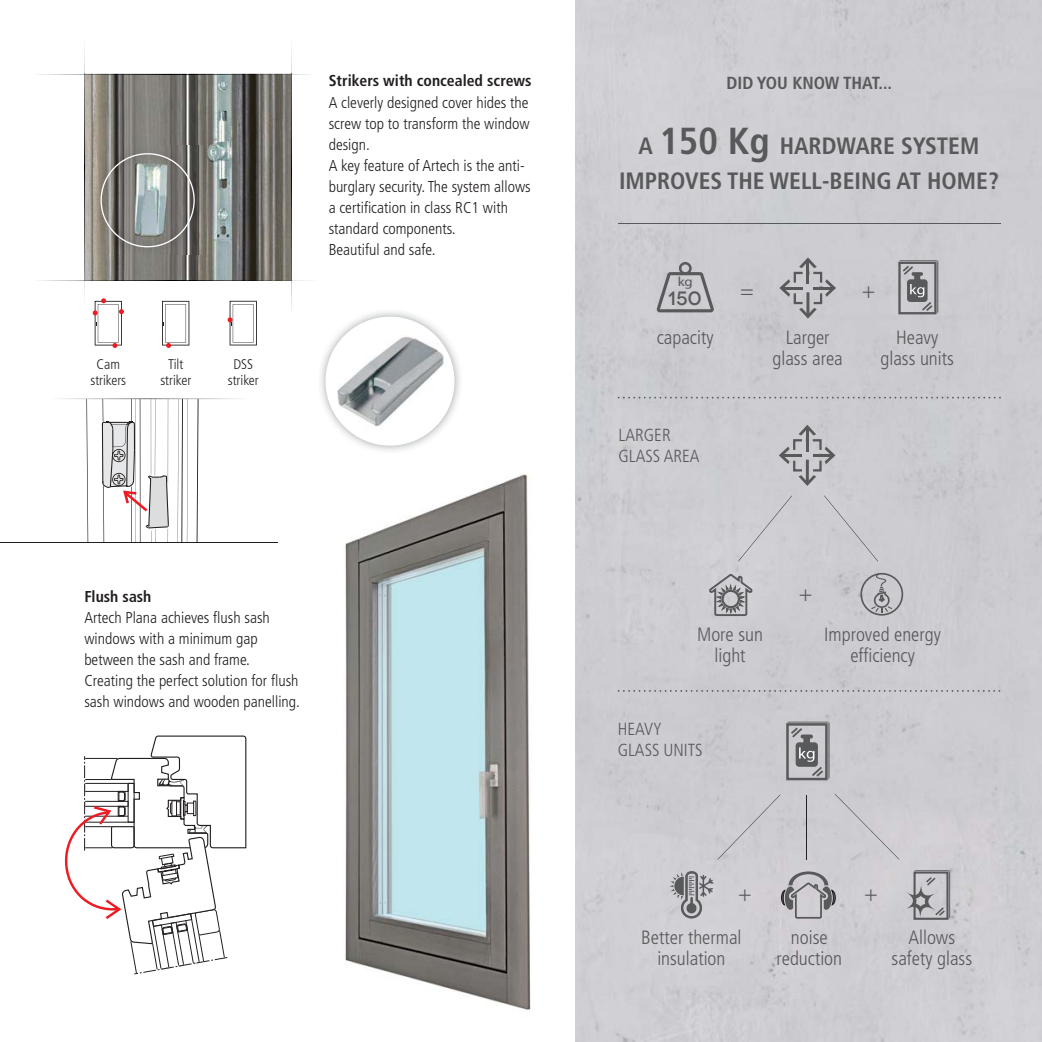
<style>
.page{position:relative;width:1042px;height:1042px;background:#fff}
.page>*{position:absolute;margin:0;border:0;box-sizing:border-box;transform-origin:0 0}
.t1{font:700 condensed 23.62px/35px "Frutiger LT Std";color:#58595b;text-align:center}
.t2{font:300 condensed 22.75px "Frutiger LT Std";color:#58595b}
.t3{font:300 condensed 19.25px/21px "Frutiger LT Std";color:#58595b;text-align:center}
.t4{font:500 19.25px "Novecentowide";color:#58595b}
.t5{font:300 condensed 17.5px/21px "Frutiger LT Std";color:#58595b}
.t6{font:700 condensed 17.5px "Frutiger LT Std";color:#58595b}
.t7{font:300 condensed 15.75px/21px "Frutiger LT Std";color:#231f20}
.t8{font:700 condensed 15.75px "Frutiger LT Std";color:#231f20}
.t9{font:300 condensed 14px/16.8px "Frutiger LT Std";color:#231f20;text-align:center}
.t10{font:13.3px "Myriad Pro";color:#58595b;scale:1.11 1}
.s1{font-size:37.62px}
</style>
<div class="page">
<div style="left:575px;top:0;width:467px;height:1042px;background:#cdccd1"></div>
<img style="left:344px;top:474px;width:187px;height:536px">
<svg style="left:64px;top:735px;width:183px;height:240px"></svg>
<svg style="left:38px;top:74px;width:46px;height:1px"></svg>
<svg style="left:38px;top:280px;width:46px;height:1px"></svg>
<svg style="left:59px;top:398px;width:181px;height:144px"></svg>
<hr style="left:618px;top:223px;width:382px;height:1px;background:#58595b">
<svg style="left:618px;top:397px;width:383px;height:1px"></svg>
<svg style="left:618px;top:690px;width:382px;height:2px"></svg>
<img style="left:320px;top:311px;width:140px;height:140px">
<svg style="left:325px;top:317px;width:129px;height:129px"></svg>
<hr style="left:0;top:542px;width:277px;height:1px;background:#231f20">
<svg style="left:84px;top:47px;width:226px;height:301px"></svg>
<svg style="left:656px;top:262px;width:58px;height:50px;background:#b6b5b9"></svg>
<svg style="left:779px;top:257px;width:57px;height:62px;background:#b6b5ba"></svg>
<div style="left:898px;top:262px;width:38px;height:52px;border:2px solid #58595b"></div>
<svg style="left:899px;top:260px;width:39px;height:53px;background:#9b9b9e"></svg>
<svg style="left:779px;top:425px;width:56px;height:61px;background:#b6b5ba"></svg>
<svg style="left:707px;top:573px;width:47px;height:44px;background:#adacb0"></svg>
<svg style="left:871px;top:573px;width:21px;height:39px"></svg>
<div style="left:860px;top:573px;width:43px;height:42px;border:2px solid #58595b;border-radius:50%"></div>
<div style="left:738px;top:495px;width:54px;height:66px;background:#cfced3"></div>
<div style="left:824px;top:495px;width:54px;height:66px;background:#cdccd1"></div>
<div style="left:913px;top:871px;width:35px;height:49px;border:2px solid #58595b"></div>
<svg style="left:905px;top:870px;width:45px;height:49px;background:#acacb0"></svg>
<svg style="left:670px;top:871px;width:43px;height:47px;background:#a6a6aa"></svg>
<div style="left:786px;top:723px;width:41px;height:57px;border:2px solid #58595b"></div>
<svg style="left:787px;top:721px;width:42px;height:58px;background:#9b9b9f"></svg>
<svg style="left:781px;top:871px;width:54px;height:48px;background:#adabb0"></svg>
<hr style="left:807px;top:795px;width:1px;height:64px;background:#231f20">
<div style="left:835px;top:794px;width:64px;height:66px;background:#cecdd2"></div>
<div style="left:717px;top:794px;width:63px;height:65px;background:#cdccd1"></div>
<p class="t9" style="left:90px;top:356px;width:37px">Cam strikers</p>
<p class="t9" style="left:160px;top:356px;width:32px">Tilt striker</p>
<p class="t9" style="left:228px;top:356px;width:32px">DSS striker</p>
<p class="t8" style="left:329px;top:73px;width:204px">Strikers with concealed screws</p>
<p class="t7" style="left:329px;top:92px;width:203px">A cleverly designed cover hides the screw top to transform the window design.<br>A key feature of Artech is the anti&shy;burglary security. The system allows a certification in class RC1 with standard components.<br>Beautiful and safe.</p>
<p class="t8" style="left:84px;top:589px;width:69px">Flush sash</p>
<p class="t7" style="left:84px;top:608px;width:217px">Artech Plana achieves flush sash windows with a minimum gap between the sash and frame.<br>Creating the perfect solution for flush sash windows and wooden panelling.</p>
<p class="t6" style="left:726px;top:74px;width:167px">DID YOU KNOW THAT...</p>
<h1 class="t1" style="left:619px;top:129px;width:381px">A <span class="s1">150 Kg</span> HARDWARE SYSTEM<br>IMPROVES THE WELL-BEING AT HOME?</h1>
<p class="t10" style="left:678px;top:273px;width:15px">kg</p>
<p class="t4" style="left:668px;top:287px;width:35px">150</p>
<h2 class="t2" style="left:740px;top:279px;width:15px">=</h2>
<h2 class="t2" style="left:862px;top:279px;width:15px">+</h2>
<p class="t3" style="left:657px;top:328px;width:58px">capacity</p>
<p class="t5" style="left:618px;top:425px;width:83px">LARGER<br>GLASS AREA</p>
<p class="t3" style="left:772px;top:328px;width:72px">Larger glass area</p>
<p class="t3" style="left:880px;top:328px;width:75px">Heavy glass units</p>
<h2 class="t2" style="left:799px;top:582px;width:15px">+</h2>
<p class="t3" style="left:697px;top:625px;width:67px">More sun light</p>
<p class="t3" style="left:824px;top:625px;width:118px">Improved energy efficiency</p>
<p class="t5" style="left:618px;top:719px;width:86px">HEAVY<br>GLASS UNITS</p>
<h2 class="t2" style="left:738px;top:882px;width:15px">+</h2>
<h2 class="t2" style="left:864px;top:882px;width:15px">+</h2>
<p class="t3" style="left:641px;top:927px;width:102px">Better thermal insulation</p>
<p class="t3" style="left:776px;top:927px;width:67px">noise reduction</p>
<p class="t3" style="left:891px;top:927px;width:82px">Allows safety glass</p>
</div>
